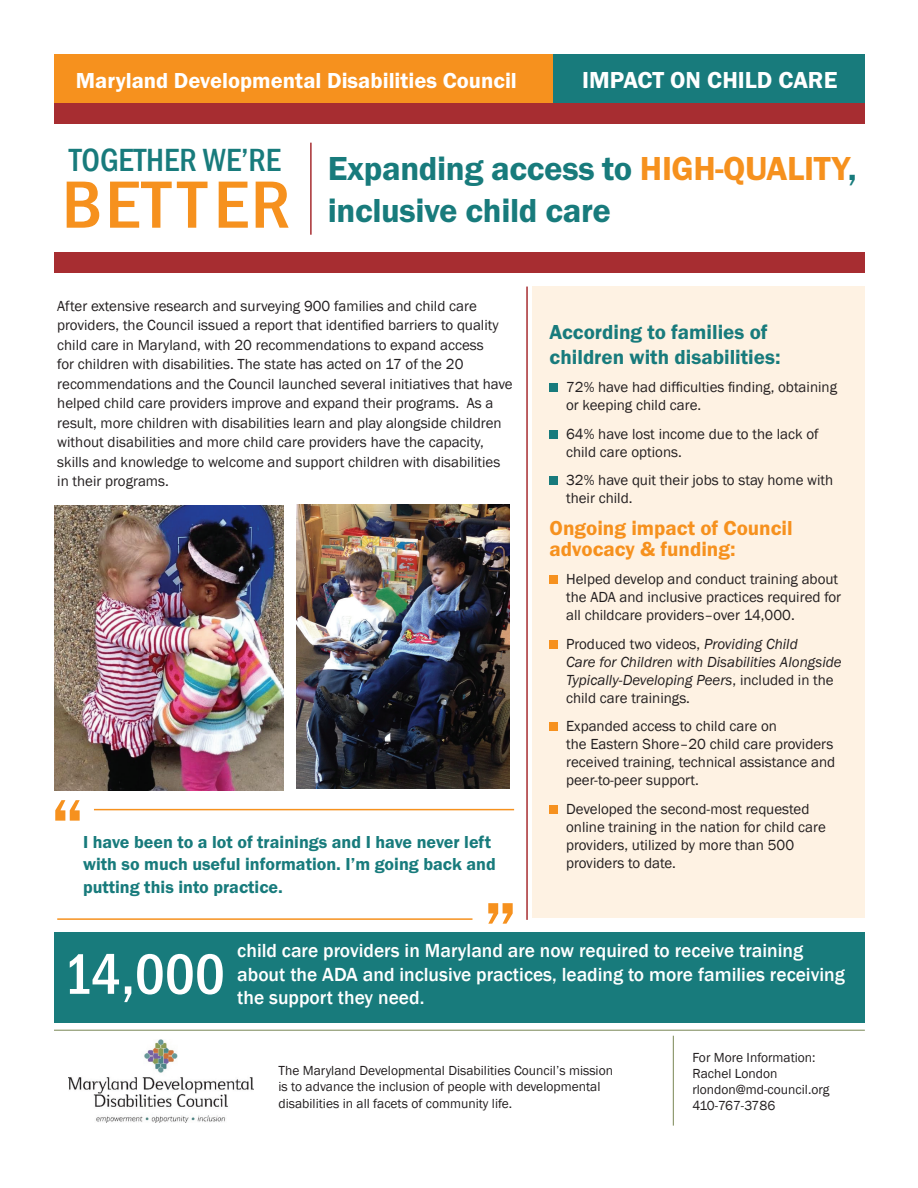
<style>
.page{position:relative;width:918px;height:1188px;background:#fff}
.page>*{position:absolute;margin:0;border:0;box-sizing:border-box;transform-origin:0 0}
.t1{font:600 75px "Franklin Gothic Itc T";color:#f6911e}
.t2{font:500 condensed 69.15px "Franklin Gothic";letter-spacing:.03em;color:#f6911e;scale:1.09 1}
.t3{font:500 condensed 58.8px "Franklin Gothic";color:#fff}
.t4{font:600 34.5px/42px "Franklin Gothic Itc T";letter-spacing:-.01em;color:#187b7c}
.t5{font:500 condensed 33px "Franklin Gothic";color:#187b7c}
.t6{font:600 24px "Franklin Gothic Itc T";color:#fff}
.t7{font:600 22.5px "Franklin Gothic Itc T";color:#fff}
.t8{font:600 21px/25.2px "Franklin Gothic Itc T";color:#187b7c}
.t9{font:600 21px/21px "Franklin Gothic Itc T";color:#f6911e}
.t10{font:500 19.5px/23.4px "Franklin Gothic";color:#fff}
.t11{font:600 18px/22.5px "Franklin Gothic Itc T";color:#187b7c}
.t12{font:15px/18px "Franklin Gothic";color:#231f20}
.t13{font:italic 15px/18px "Franklin Gothic";color:#231f20}
.t14{font:13.5px/16.2px "Franklin Gothic";color:#231f20}
.s1{color:#f6911e}
.s2{font-style:normal}
</style>
<div class="page">
<div style="left:374px;top:54px;width:491px;height:50px;background:#187b7c"></div>
<img style="left:68px;top:1040px;width:185px;height:83px">
<div style="left:54px;top:54px;width:499px;height:50px;background:#f6911e"></div>
<div style="left:54px;top:104px;width:811px;height:20px;background:#a72d31"></div>
<img style="left:55px;top:506px;width:228px;height:285px">
<hr style="left:310px;top:143px;width:2px;height:92px;background:#a72d31">
<div style="left:54px;top:252px;width:811px;height:20px;background:#a72d31"></div>
<hr style="left:54px;top:1030px;width:811px;height:1px;background:#798755">
<hr style="left:673px;top:1036px;width:1px;height:90px;background:#798755">
<div style="left:532px;top:287px;width:333px;height:631px;background:#fef2e3"></div>
<div style="left:550px;top:384px;width:8px;height:8px;background:#187b7c"></div>
<div style="left:550px;top:430px;width:8px;height:9px;background:#187b7c"></div>
<div style="left:550px;top:477px;width:8px;height:8px;background:#187b7c"></div>
<div style="left:550px;top:576px;width:8px;height:8px;background:#f6911e"></div>
<div style="left:550px;top:640px;width:8px;height:9px;background:#f6911e"></div>
<div style="left:550px;top:723px;width:8px;height:8px;background:#f6911e"></div>
<div style="left:550px;top:805px;width:8px;height:9px;background:#f6911e"></div>
<hr style="left:526px;top:287px;width:2px;height:633px;background:#a72d31">
<div style="left:55px;top:932px;width:810px;height:91px;background:#187b7c"></div>
<hr style="left:94px;top:809px;width:420px;height:1px;background:#f6911e">
<hr style="left:57px;top:918px;width:415px;height:2px;background:#f6911e">
<img style="left:297px;top:504px;width:213px;height:284px">
<h3 class="t7" style="left:76px;top:67px;width:443px">Maryland Developmental Disabilities Council</h3>
<h3 class="t6" style="left:582px;top:66px;width:257px">IMPACT ON CHILD CARE</h3>
<h3 class="t5" style="left:69px;top:139px;width:214px">TOGETHER WE’RE</h3>
<h2 class="t2" style="left:62px;top:159px;width:211px">BETTER</h2>
<h3 class="t4" style="left:328px;top:147px;width:531px">Expanding access to <span class="s1">HIGH-QUALITY</span>, inclusive child care</h3>
<p class="t12" style="left:57px;top:296px;width:457px;line-height:19.5px">After extensive research and surveying 900 families and child care providers, the Council issued a report that identified barriers to quality child care in Maryland, with 20 recommendations to expand access<br>for children with disabilities. The state has acted on 17 of the 20 recommendations and the Council launched several initiatives that have helped child care providers improve and expand their programs. As a result, more children with disabilities learn and play alongside children without disabilities and more child care providers have the capacity, skills and knowledge to welcome and support children with disabilities in their programs.</p>
<h1 class="t1" style="left:51px;top:781px;width:34px">“</h1>
<p class="t11" style="left:83px;top:830px;width:414px">I have been to a lot of trainings and I have never left with so much useful information. I’m going back and putting this into practice.</p>
<h1 class="t1" style="left:517px;top:942px;width:34px;rotate:-180deg">“</h1>
<h3 class="t8" style="left:550px;top:319px;width:232px">According to families of children with disabilities:</h3>
<p class="t12" style="left:566px;top:379px;width:272px">72% have had difficulties finding, obtaining or keeping child care.</p>
<p class="t12" style="left:566px;top:425px;width:254px">64% have lost income due to the lack of child care options.</p>
<p class="t12" style="left:566px;top:472px;width:269px">32% have quit their jobs to stay home with their child.</p>
<h3 class="t9" style="left:550px;top:517px;width:245px">Ongoing impact of Council advocacy &amp; funding:</h3>
<p class="t12" style="left:566px;top:571px;width:277px">Helped develop and conduct training about the ADA and inclusive practices required for all childcare providers–over 14,000.</p>
<p class="t13" style="left:566px;top:635px;width:277px"><span class="s2">Produced two videos,</span> Providing Child<br>Care for Children with Disabilities Alongside Typically-Developing Peers<span class="s2">, included in the child care trainings.</span></p>
<p class="t12" style="left:566px;top:718px;width:271px">Expanded access to child care on<br>the Eastern Shore–20 child care providers received training, technical assistance and peer-to-peer support.</p>
<p class="t12" style="left:566px;top:800px;width:261px">Developed the second-most requested online training in the nation for child care providers, utilized by more than 500 providers to date.</p>
<h3 class="t3" style="left:63px;top:936px;width:163px">14,000</h3>
<h3 class="t10" style="left:237px;top:939px;width:609px">child care providers in Maryland are now required to receive training about the ADA and inclusive practices, leading to more families receiving the support they need.</h3>
<p class="t14" style="left:279px;top:1063px;width:336px">The Maryland Developmental Disabilities Council’s mission is to advance the inclusion of people with developmental disabilities in all facets of community life.</p>
<p class="t14" style="left:692px;top:1049px;width:139px">For More Information:<br>Rachel London rlondon@md-council.org<br>410-767-3786</p>
</div>
